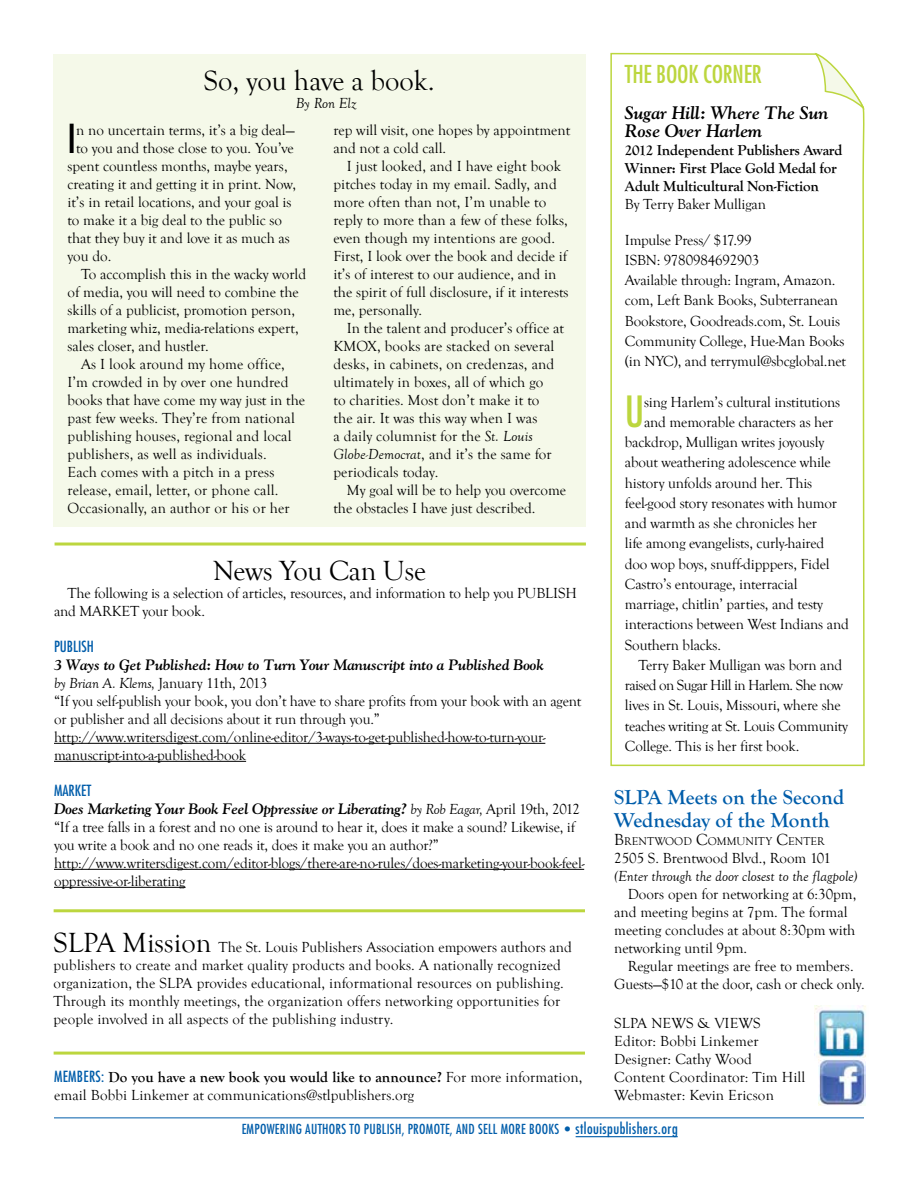
<style>
.page{position:relative;width:918px;height:1188px;background:#fff}
.page>*{position:absolute;margin:0;border:0;box-sizing:border-box;transform-origin:0 0}
.t1{font:condensed 41.85px "Futura";color:#bcd63e}
.t2{font:condensed 38.85px "Futura";color:#000}
.t3{font:28.5px "Goudy Old Style T";letter-spacing:-.01em;color:#000}
.t4{font:condensed 24px "Futura";letter-spacing:-.01em;color:#bcd63e}
.t5{font:700 21px/22.5px "Goudy Old Style T";color:#005daa}
.t6{font:italic 700 18px/18px "Goudy";letter-spacing:-.01em;color:#000}
.t7{font:15px/18px "Goudy Old Style T";color:#000}
.t8{font:italic 700 15px "Goudy";letter-spacing:-.01em;color:#000}
.t9{font:700 15px/18px "Goudy Old Style T";letter-spacing:-.01em;color:#000}
.t10{font:italic 15px "Goudy Old Style T";color:#000}
.t11{font:15px "Goudy Old Style T";letter-spacing:-.02em;color:#000}
.t12{font:15px "Goudy Old Style T";letter-spacing:-.04em;color:#000}
.t13{font:condensed 15px "Futura";color:#005daa}
.t14{font:condensed 13.5px "Futura";letter-spacing:.02em;color:#005daa}
.t15{font:11.55px "Goudy Old Style T";color:#000}
.s1{font-style:italic}
.s2{font-family:"Goudy Old Style T";font-weight:400}
.s3{font-family:"Goudy Old Style T";font-weight:400;font-style:normal}
.s4{font-size:28.5px}
.s5{font-family:"Futura";font-stretch:condensed;color:#005daa}
.s6{font-weight:700}
.s7{font-size:16.5px}
.s8{font-size:15px}
</style>
<div class="page">
<div style="left:53px;top:54px;width:533px;height:472px;background:#f5f9e9"></div>
<svg style="left:610px;top:52px;width:255px;height:715px"></svg>
<img style="left:814px;top:1006px;width:52px;height:52px">
<img style="left:818px;top:1059px;width:47px;height:47px">
<hr style="left:54px;top:743px;width:491px;height:1px;background:#000">
<hr style="left:54px;top:761px;width:192px;height:1px;background:#000">
<hr style="left:54px;top:869px;width:530px;height:1px;background:#000">
<hr style="left:54px;top:887px;width:132px;height:1px;background:#000">
<hr style="left:576px;top:1136px;width:102px;height:1px;background:#005daa">
<hr style="left:54px;top:1118px;width:810px;height:1px;background:#005daa">
<hr style="left:55px;top:543px;width:531px;height:3px;background:#bcd63e">
<hr style="left:54px;top:909px;width:531px;height:3px;background:#bcd63e">
<hr style="left:54px;top:1052px;width:531px;height:3px;background:#bcd63e">
<svg style="left:814px;top:52px;width:50px;height:58px"></svg>
<h3 class="t3" style="left:204px;top:64px;width:233px">so, you have a book.</h3>
<p class="t10" style="left:296px;top:95px;width:62px">By Ron Elz</p>
<h2 class="t2" style="left:68px;top:114px;width:10px">I</h2>
<p class="t7" style="left:76px;top:121px;width:220px">n no uncertain terms, it’s a big deal—</p>
<p class="t7" style="left:76px;top:139px;width:219px">to you and those close to you. you’ve</p>
<p class="t7" style="left:68px;top:157px;width:222px">spent countless months, maybe years,</p>
<p class="t7" style="left:68px;top:175px;width:230px">creating it and getting it in print. now,</p>
<p class="t7" style="left:68px;top:193px;width:226px">it’s in retail locations, and your goal is</p>
<p class="t7" style="left:68px;top:211px;width:216px">to make it a big deal to the public so</p>
<p class="t7" style="left:68px;top:229px;width:224px">that they buy it and love it as much as</p>
<p class="t7" style="left:68px;top:247px;width:45px">you do.</p>
<p class="t7" style="left:81px;top:265px;width:227px">to accomplish this in the wacky world</p>
<p class="t7" style="left:68px;top:283px;width:233px">of media, you will need to combine the</p>
<p class="t7" style="left:68px;top:301px;width:229px">skills of a publicist, promotion person,</p>
<p class="t7" style="left:68px;top:319px;width:233px">marketing whiz, media-relations expert,</p>
<p class="t7" style="left:68px;top:337px;width:143px">sales closer, and hustler.</p>
<p class="t7" style="left:81px;top:355px;width:205px">As I look around my home office,</p>
<p class="t7" style="left:68px;top:373px;width:223px">I’m crowded in by over one hundred</p>
<p class="t7" style="left:68px;top:391px;width:239px">books that have come my way just in the</p>
<p class="t7" style="left:68px;top:409px;width:229px">past few weeks. they’re from national</p>
<p class="t7" style="left:68px;top:427px;width:226px">publishing houses, regional and local</p>
<p class="t7" style="left:68px;top:445px;width:201px">publishers, as well as individuals.</p>
<p class="t7" style="left:68px;top:463px;width:209px">each comes with a pitch in a press</p>
<p class="t7" style="left:68px;top:481px;width:212px">release, email, letter, or phone call.</p>
<p class="t7" style="left:68px;top:499px;width:224px">occasionally, an author or his or her</p>
<p class="t7" style="left:333px;top:121px;width:238px">rep will visit, one hopes by appointment and not a cold call.</p>
<p class="t7" style="left:333px;top:157px;width:237px;text-indent:14px">I just looked, and I have eight book pitches today in my email. sadly, and more often than not, I’m unable to reply to more than a few of these folks, even though my intentions are good.<br>First, I look over the book and decide if it’s of interest to our audience, and in the spirit of full disclosure, if it interests me, personally.</p>
<p class="t7" style="left:333px;top:319px;width:232px;text-indent:14px">In the talent and producer’s office at KMoX, books are stacked on several desks, in cabinets, on credenzas, and ultimately in boxes, all of which go<br>to charities. Most don’t make it to<br>the air. It was this way when I was<br>a daily columnist for the <span class="s1">St. Louis Globe-Democrat</span>, and it’s the same for periodicals today.</p>
<p class="t7" style="left:333px;top:481px;width:234px;text-indent:14px">My goal will be to help you overcome the obstacles I have just described.</p>
<h3 class="t3" style="left:213px;top:555px;width:214px">news you can use</h3>
<p class="t7" style="left:54px;top:584px;width:524px;text-indent:14px">the following is a selection of articles, resources, and information to help you pubLIsH and MARKet your book.</p>
<p class="t13" style="left:54px;top:637px;width:41px">PUBLISH</p>
<p class="t8" style="left:54px;top:655px;width:491px">3 Ways to Get Published: How to Turn Your Manuscript into a Published Book</p>
<p class="t7" style="left:54px;top:674px;width:529px"><span class="s1">by Brian A. Klems,</span> January 11th, 2013<br>“If you self-publish your book, you don’t have to share profits from your book with an agent or publisher and all decisions about it run through you.” http://www.writersdigest.com/online-editor/3-ways-to-get-published-how-to-turn-your&shy;manuscript-into-a-published-book</p>
<p class="t13" style="left:54px;top:781px;width:39px">MARKET</p>
<p class="t8" style="left:54px;top:799px;width:528px">Does Marketing Your Book Feel Oppressive or Liberating? <span class="s2">by Rob Eagar,</span> <span class="s3">April 19th, 2012</span></p>
<p class="t7" style="left:54px;top:818px;width:532px">“If a tree falls in a forest and no one is around to hear it, does it make a sound? Likewise, if you write a book and no one reads it, does it make you an author?” http://www.writersdigest.com/editor-blogs/there-are-no-rules/does-marketing-your-book-feel&shy;oppressive-or-liberating</p>
<p class="t7" style="left:53px;top:938px;width:520px"><span class="s4">sLpA Mission</span> the st. Louis publishers Association empowers authors and publishers to create and market quality products and books. A nationally recognized organization, the sLpA provides educational, informational resources on publishing. through its monthly meetings, the organization offers networking opportunities for people involved in all aspects of the publishing industry.</p>
<p class="t7" style="left:54px;top:1068px;width:530px"><span class="s5">MEMBERS:</span> <span class="s6">Do you have a new book you would like to announce?</span> For more information, email bobbi Linkemer at communications@stlpublishers.org</p>
<h3 class="t4" style="left:625px;top:59px;width:138px">THE BOOK CORNER</h3>
<p class="t6" style="left:625px;top:103px;width:205px">Sugar Hill: Where The Sun<br>Rose Over Harlem</p>
<p class="t9" style="left:625px;top:141px;width:219px">2012 independent Publishers Award<br>Winner: First Place Gold Medal for<br>Adult Multicultural non-Fiction</p>
<p class="t7" style="left:625px;top:195px;width:143px">by terry baker Mulligan</p>
<p class="t7" style="left:625px;top:230px;width:223px;line-height:20.2px">Impulse press/ $17.99<br>Isbn: 9780984692903<br>Available through: Ingram, Amazon. com, Left bank books, subterranean bookstore, Goodreads.com, st. Louis community college, Hue-Man books (in nyc), and terrymul@sbcglobal.net</p>
<h1 class="t1" style="left:625px;top:385px;width:21px">U</h1>
<p class="t7" style="left:644px;top:393px;width:198px">sing Harlem’s cultural institutions</p>
<p class="t7" style="left:644px;top:413px;width:191px">and memorable characters as her</p>
<p class="t7" style="left:625px;top:433px;width:201px">backdrop, Mulligan writes joyously</p>
<p class="t7" style="left:625px;top:454px;width:208px">about weathering adolescence while</p>
<p class="t7" style="left:625px;top:474px;width:189px">history unfolds around her. this</p>
<p class="t7" style="left:625px;top:494px;width:214px">feel-good story resonates with humor</p>
<p class="t7" style="left:625px;top:514px;width:194px">and warmth as she chronicles her</p>
<p class="t7" style="left:625px;top:535px;width:201px">life among evangelists, curly-haired</p>
<p class="t7" style="left:625px;top:555px;width:206px">doo wop boys, snuff-dipppers, Fidel</p>
<p class="t7" style="left:625px;top:575px;width:174px">castro’s entourage, interracial</p>
<p class="t7" style="left:625px;top:595px;width:200px">marriage, chitlin’ parties, and testy</p>
<p class="t7" style="left:625px;top:616px;width:226px">interactions between West Indians and</p>
<p class="t7" style="left:625px;top:636px;width:98px">southern blacks.</p>
<p class="t7" style="left:638px;top:656px;width:205px">terry baker Mulligan was born and</p>
<p class="t12" style="left:625px;top:677px;width:220px">raised on sugar Hill in Harlem. she now</p>
<p class="t7" style="left:625px;top:697px;width:217px">lives in st. Louis, Missouri, where she</p>
<p class="t11" style="left:625px;top:717px;width:225px">teaches writing at st. Louis community</p>
<p class="t7" style="left:625px;top:737px;width:176px">college. this is her first book.</p>
<h3 class="t5" style="left:614px;top:786px;width:232px">SLPA Meets on the Second<br>Wednesday of the Month</h3>
<p class="t15" style="left:614px;top:835px;width:212px"><span class="s7">B</span>RENTWOOD <span class="s7">C</span>OMMUNITY <span class="s7">C</span>ENTER</p>
<p class="t7" style="left:614px;top:849px;width:218px">2505 s. brentwood blvd., Room 101</p>
<p class="t10" style="left:614px;top:868px;width:245px">(Enter through the door closest to the flagpole)</p>
<p class="t7" style="left:614px;top:885px;width:244px;text-indent:14px">Doors open for networking at 6:30pm, and meeting begins at 7pm. the formal meeting concludes at about 8:30pm with networking until 9pm.</p>
<p class="t7" style="left:614px;top:957px;width:252px;text-align:center">Regular meetings are free to members.<br>Guests—$10 at the door, cash or check only.</p>
<p class="t7" style="left:614px;top:1014px;width:193px">sLpA n eWs &amp; VIeWs editor: bobbi Linkemer<br>Designer: cathy Wood content coordinator: tim Hill<br>Webmaster: Kevin ericson</p>
<p class="t14" style="left:242px;top:1121px;width:438px">EMPOWERING AUTHORS TO PUBLISH, PROMOTE, AND SELL MORE BOOKS • <span class="s8">stlouispublishers.org</span></p>
</div>
